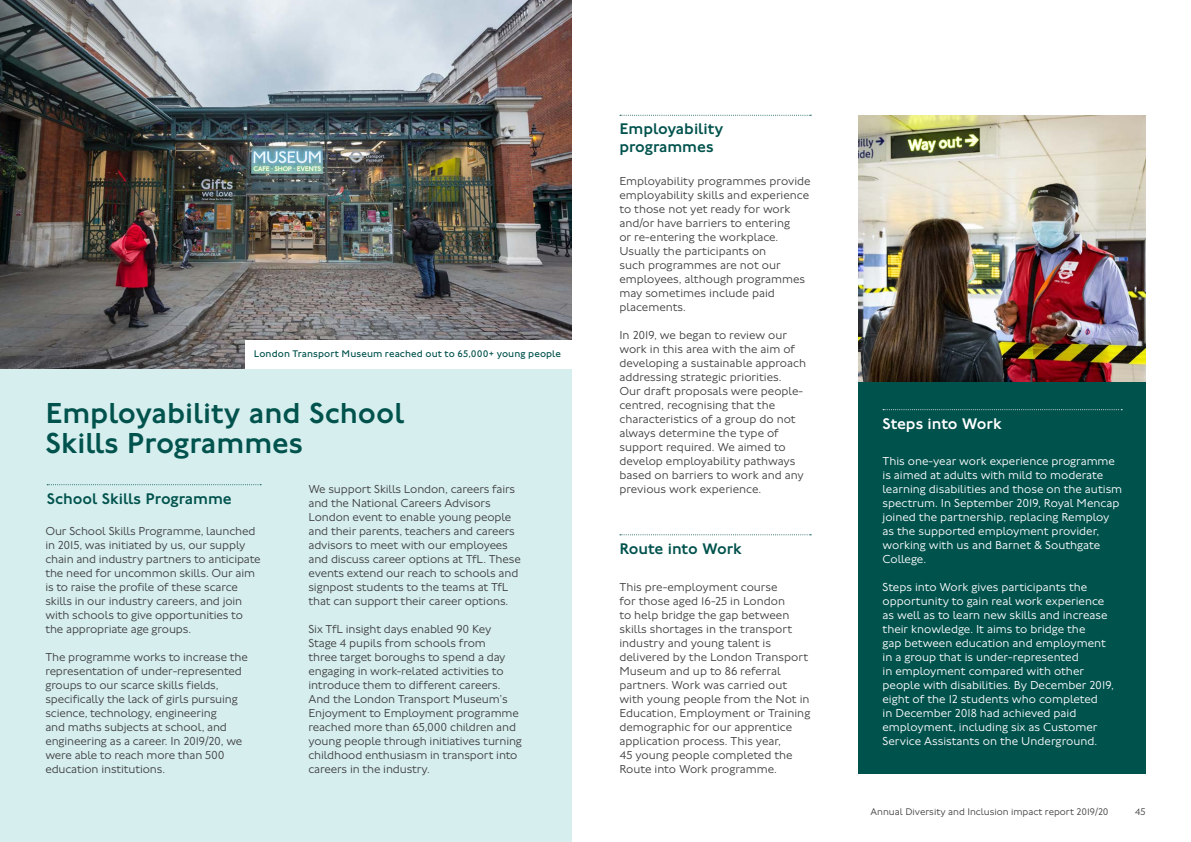
<style>
.page{position:relative;width:1191px;height:842px;background:#fff}
.page>*{position:absolute;margin:0;border:0;box-sizing:border-box;transform-origin:0 0}
.Minor_Heading_30_30_Dark_Green_H3{font:500 30px/30px "Johnston 100";color:#00524d}
.Story_Header_16_18_H4{font:500 16px "Johnston 100";color:#00524d}
.Story_Header_16_18_No_line_H4{font:500 16px/18px "Johnston 100";color:#00524d}
.Story_Header_16_18_H4-2{font:500 16px "Johnston 100";letter-spacing:-.005em;color:#fff}
.Body_12_14_P{font:300 12px/14px "Johnston 100";letter-spacing:-.01em;color:#414042}
.Body_12_14_W_O_P{font:300 12px/14px "Johnston 100";color:#fff}
.PictureCaption_10_12_P{font:10px "Johnston 100";letter-spacing:.01em;color:#00524d}
.t1{font:300 10px "Johnston 100";color:#414042}
</style>
<div class="page">
<div style="left:858px;top:115px;width:287px;height:658px;background:#00524d"></div>
<div style="left:0;top:0;width:571px;height:842px;background:#d6eeee"></div>
<img style="left:0;top:0;width:571px;height:368px">
<div style="left:245px;top:340px;width:326px;height:29px;background:#fff"></div>
<svg style="left:47px;top:484px;width:214px;height:1px"></svg>
<svg style="left:620px;top:534px;width:191px;height:1px"></svg>
<img style="left:858px;top:115px;width:287px;height:266px">
<svg style="left:883px;top:409px;width:239px;height:1px"></svg>
<svg style="left:620px;top:115px;width:191px;height:1px"></svg>
<p class="PictureCaption_10_12_P" style="left:254px;top:348px;width:309px">London Transport Museum reached out to 65,000+ young people</p>
<h3 class="Minor_Heading_30_30_Dark_Green_H3" style="left:45px;top:399px;width:360px">Employability and School<br>Skills Programmes</h3>
<h4 class="Story_Header_16_18_H4" style="left:47px;top:489px;width:187px">School Skills Programme</h4>
<p class="Body_12_14_P" style="left:45px;top:525px;width:217px">Our School Skills Programme, launched in 2015, was initiated by us, our supply chain and industry partners to anticipate the need for uncommon skills. Our aim is to raise the profile of these scarce skills in our industry careers, and join with schools to give opportunities to the appropriate age groups.</p>
<p class="Body_12_14_P" style="left:45px;top:651px;width:204px">The programme works to increase the representation of under-represented groups to our scarce skills fields, specifically the lack of girls pursuing science, technology, engineering<br>and maths subjects at school, and engineering as a career. In 2019/20, we were able to reach more than 500 education institutions.</p>
<p class="Body_12_14_P" style="left:308px;top:483px;width:214px">We support Skills London, careers fairs and the National Careers Advisors London event to enable young people and their parents, teachers and careers advisors to meet with our employees and discuss career options at TfL. These events extend our reach to schools and signpost students to the teams at TfL that can support their career options.</p>
<p class="Body_12_14_P" style="left:308px;top:623px;width:215px">Six TfL insight days enabled 90 Key Stage 4 pupils from schools from<br>three target boroughs to spend a day engaging in work-related activities to introduce them to different careers.<br>And the London Transport Museum’s Enjoyment to Employment programme reached more than 65,000 children and young people through initiatives turning childhood enthusiasm in transport into careers in the industry.</p>
<h4 class="Story_Header_16_18_No_line_H4" style="left:619px;top:120px;width:106px">Employability programmes</h4>
<p class="Body_12_14_P" style="left:619px;top:175px;width:193px">Employability programmes provide employability skills and experience to those not yet ready for work and/or have barriers to entering<br>or re-entering the workplace.<br>Usually the participants on<br>such programmes are not our employees, although programmes may sometimes include paid placements.</p>
<p class="Body_12_14_P" style="left:619px;top:329px;width:188px">In 2019, we began to review our work in this area with the aim of developing a sustainable approach addressing strategic priorities.<br>Our draft proposals were people&shy;centred, recognising that the characteristics of a group do not always determine the type of support required. We aimed to develop employability pathways based on barriers to work and any previous work experience.</p>
<h4 class="Story_Header_16_18_H4" style="left:619px;top:540px;width:124px">Route into Work</h4>
<p class="Body_12_14_P" style="left:619px;top:581px;width:192px">This pre-employment course<br>for those aged 16-25 in London<br>to help bridge the gap between skills shortages in the transport industry and young talent is delivered by the London Transport<br>Museum and up to 86 referral partners. Work was carried out with young people from the Not in<br>Education, Employment or Training demographic for our apprentice application process. This year,<br>45 young people completed the<br>Route into Work programme.</p>
<h4 class="Story_Header_16_18_H4-2" style="left:882px;top:414px;width:121px">Steps into Work</h4>
<p class="Body_12_14_W_O_P" style="left:882px;top:455px;width:241px">This one-year work experience programme is aimed at adults with mild to moderate learning disabilities and those on the autism spectrum. In September 2019, Royal Mencap joined the partnership, replacing Remploy as the supported employment provider, working with us and Barnet &amp; Southgate College.</p>
<p class="Body_12_14_W_O_P" style="left:882px;top:581px;width:233px">Steps into Work gives participants the opportunity to gain real work experience as well as to learn new skills and increase their knowledge. It aims to bridge the<br>gap between education and employment in a group that is under-represented<br>in employment compared with other people with disabilities. By December 2019, eight of the 12 students who completed<br>in December 2018 had achieved paid employment, including six as Customer Service Assistants on the Underground.</p>
<p class="t1" style="left:870px;top:807px;width:239px">Annual Diversity and Inclusion impact report 2019/20</p>
<p class="t1" style="left:1134px;top:807px;width:12px">45</p>
</div>
